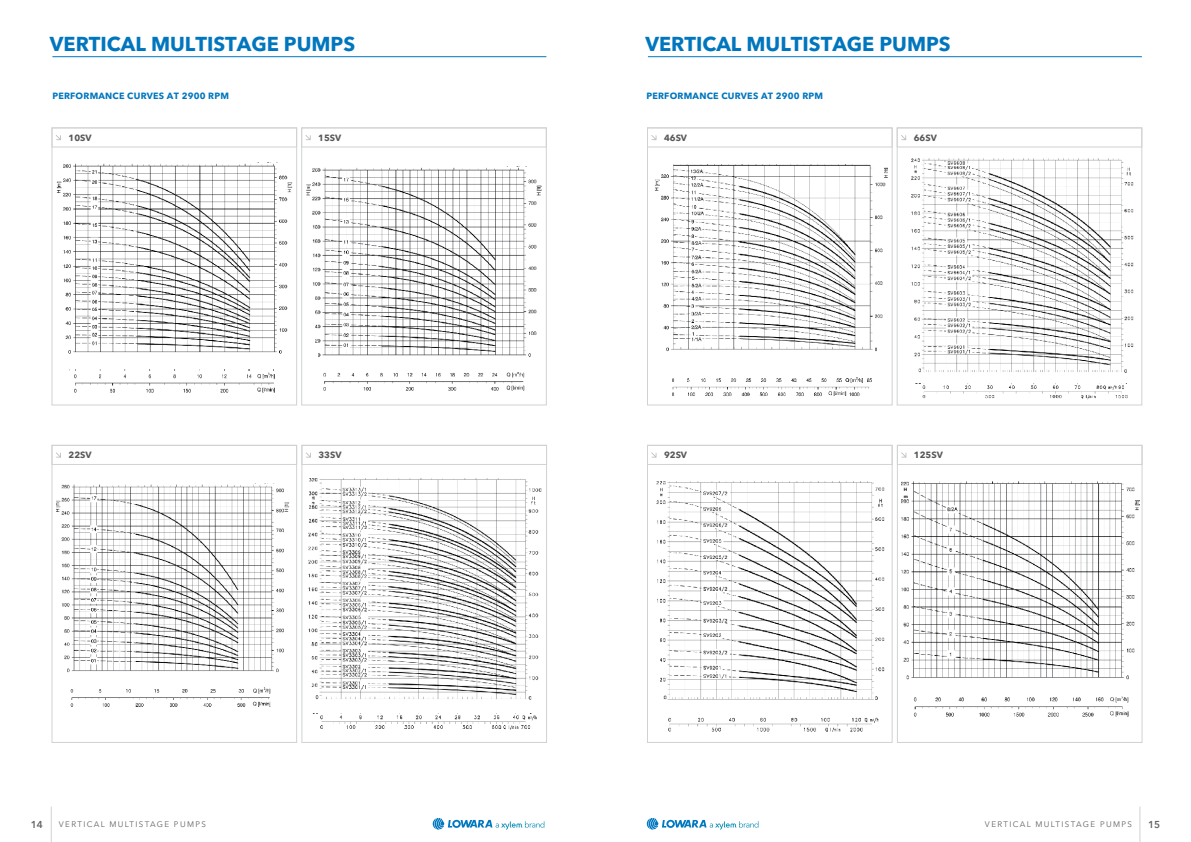
<style>
.page{position:relative;width:1191px;height:842px;background:#fff}
.page>*{position:absolute;margin:0;border:0;box-sizing:border-box;transform-origin:0 0}
.t1{font:700 20px "Avenir Next LT Pro";color:#0076be}
.t2{font:600 10px "Avenir Next LT Pro";color:#636366}
.t3{font:700 9px "Avenir Next LT Pro";letter-spacing:.025em;color:#0076be}
.t4{font:700 9px "Avenir Next LT Pro";color:#57585a}
.t5{font:8px "Avenir Next LT Pro";letter-spacing:.17em;color:#636366}
.t6{font:700 4.6px/7.1px "Avenir Next LT Pro";color:#231f20}
</style>
<div class="page">
<hr style="left:52px;top:56px;width:494px;height:1px;background:#0076be">
<img style="left:307px;top:167px;width:234px;height:191px">
<img style="left:323px;top:373px;width:202px;height:18px">
<img style="left:301px;top:478px;width:241px;height:222px">
<div style="left:52px;top:128px;width:245px;height:277px;border:1px solid #d1d2d4"></div>
<svg style="left:56px;top:135px;width:5px;height:5px"></svg>
<div style="left:52px;top:128px;width:245px;height:19px;border:1px solid #d1d2d4"></div>
<div style="left:301px;top:128px;width:245px;height:277px;border:1px solid #d1d2d4"></div>
<div style="left:301px;top:128px;width:245px;height:19px;border:1px solid #d1d2d4"></div>
<svg style="left:305px;top:135px;width:6px;height:5px"></svg>
<svg style="left:56px;top:452px;width:5px;height:6px"></svg>
<div style="left:52px;top:445px;width:245px;height:20px;border:1px solid #d1d2d4"></div>
<div style="left:52px;top:445px;width:245px;height:298px;border:1px solid #d1d2d4"></div>
<svg style="left:306px;top:452px;width:5px;height:6px"></svg>
<div style="left:302px;top:445px;width:245px;height:20px;border:1px solid #d1d2d4"></div>
<div style="left:302px;top:445px;width:245px;height:298px;border:1px solid #d1d2d4"></div>
<img style="left:57px;top:483px;width:233px;height:189px">
<img style="left:57px;top:163px;width:235px;height:190px">
<img style="left:69px;top:370px;width:206px;height:23px">
<img style="left:70px;top:687px;width:201px;height:20px">
<img style="left:301px;top:713px;width:236px;height:17px">
<hr style="left:648px;top:56px;width:493px;height:1px;background:#0076be">
<img style="left:911px;top:159px;width:223px;height:214px">
<img style="left:915px;top:383px;width:213px;height:17px">
<img style="left:654px;top:164px;width:234px;height:187px">
<img style="left:672px;top:377px;width:200px;height:20px">
<img style="left:902px;top:481px;width:237px;height:199px">
<div style="left:647px;top:128px;width:245px;height:277px;border:1px solid #d1d2d4"></div>
<svg style="left:651px;top:135px;width:5px;height:5px"></svg>
<div style="left:647px;top:128px;width:245px;height:19px;border:1px solid #d1d2d4"></div>
<div style="left:897px;top:128px;width:245px;height:277px;border:1px solid #d1d2d4"></div>
<div style="left:897px;top:128px;width:245px;height:19px;border:1px solid #d1d2d4"></div>
<svg style="left:901px;top:135px;width:5px;height:5px"></svg>
<svg style="left:651px;top:452px;width:5px;height:6px"></svg>
<div style="left:647px;top:445px;width:245px;height:20px;border:1px solid #d1d2d4"></div>
<div style="left:647px;top:445px;width:245px;height:298px;border:1px solid #d1d2d4"></div>
<svg style="left:901px;top:452px;width:5px;height:6px"></svg>
<div style="left:897px;top:445px;width:245px;height:20px;border:1px solid #d1d2d4"></div>
<div style="left:897px;top:445px;width:245px;height:298px;border:1px solid #d1d2d4"></div>
<img style="left:648px;top:481px;width:237px;height:219px">
<img style="left:648px;top:717px;width:231px;height:14px">
<img style="left:913px;top:696px;width:216px;height:21px">
<svg style="left:432px;top:818px;width:112px;height:12px"></svg>
<svg style="left:646px;top:818px;width:112px;height:12px"></svg>
<hr style="left:51px;top:806px;width:1px;height:36px;background:#d1d2d4">
<hr style="left:1139px;top:806px;width:1px;height:36px;background:#d1d2d4">
<h1 class="t1" style="left:50px;top:31px;width:307px">VERTICAL MULTISTAGE PUMPS</h1>
<h1 class="t1" style="left:645px;top:31px;width:307px">VERTICAL MULTISTAGE PUMPS</h1>
<p class="t3" style="left:52px;top:90px;width:178px">PERFORMANCE CURVES AT 2900 RPM</p>
<p class="t3" style="left:646px;top:90px;width:178px">PERFORMANCE CURVES AT 2900 RPM</p>
<p class="t4" style="left:69px;top:132px;width:25px">10SV</p>
<p class="t4" style="left:318px;top:132px;width:25px">15SV</p>
<p class="t4" style="left:664px;top:132px;width:25px">46SV</p>
<p class="t4" style="left:913px;top:132px;width:25px">66SV</p>
<p class="t4" style="left:69px;top:449px;width:25px">22SV</p>
<p class="t4" style="left:318px;top:449px;width:25px">33SV</p>
<p class="t4" style="left:664px;top:449px;width:25px">92SV</p>
<p class="t4" style="left:914px;top:449px;width:30px">125SV</p>
<p class="t6" style="left:903px;top:486px;width:6px">H m</p>
<p class="t2" style="left:31px;top:818px;width:14px">14</p>
<p class="t5" style="left:59px;top:819px;width:149px">VERTICAL MULTISTAGE PUMPS</p>
<p class="t5" style="left:985px;top:819px;width:148px">VERTICAL MULTISTAGE PUMPS</p>
<p class="t2" style="left:1148px;top:818px;width:14px">15</p>
</div>
